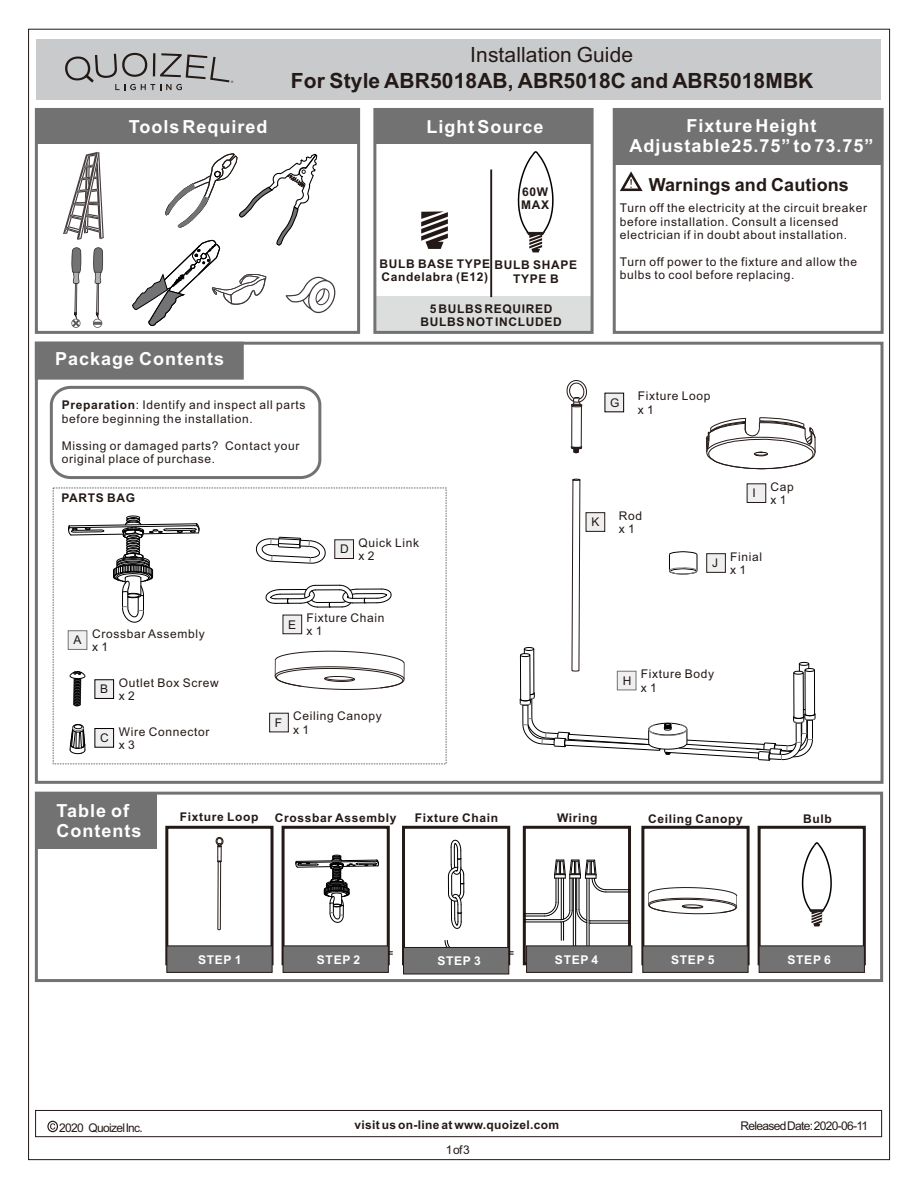
<style>
.page{position:relative;width:918px;height:1188px;background:#fff}
.page>*{position:absolute;margin:0;border:0;box-sizing:border-box;transform-origin:0 0}
.t1{font:700 21px "Arial";letter-spacing:.005em;color:#231916}
.t2{font:21px "Arial";letter-spacing:.005em;color:#231916}
.t3{font:700 18px/20.1px "Arial";letter-spacing:.055em;color:#fff}
.t4{font:700 18px "Arial";letter-spacing:.005em;color:#231916}
.t5{font:12px/13.4px "Arial";letter-spacing:.055em;color:#231916}
.t6{font:700 12px/13.4px "Arial";letter-spacing:.055em;color:#231916}
.t7{font:12px "Arial";letter-spacing:-.055em;color:#231916}
.t8{font:700 12px "Arial";letter-spacing:.03em;color:#231916}
.t9{font:700 12px "Arial";letter-spacing:.055em;color:#fff}
.s1{font-weight:700}
</style>
<div class="page">
<div style="left:165px;top:826px;width:109px;height:139px;border:3px solid #231916"></div>
<div style="left:36px;top:39px;width:845px;height:61px;background:#c9cacb"></div>
<svg style="left:47px;top:1121px;width:11px;height:11px"></svg>
<div style="left:35px;top:1110px;width:847px;height:27px;border:1px solid #231916"></div>
<div style="left:35px;top:108px;width:325px;height:226px;border:3px solid #727272"></div>
<div style="left:36px;top:109px;width:323px;height:35px;background:#727272"></div>
<svg style="left:63px;top:152px;width:41px;height:88px"></svg>
<svg style="left:71px;top:247px;width:10px;height:81px"></svg>
<svg style="left:93px;top:247px;width:10px;height:81px"></svg>
<div style="left:613px;top:108px;width:271px;height:226px;border:3px solid #727272"></div>
<div style="left:614px;top:109px;width:268px;height:56px;background:#727272"></div>
<svg style="left:620px;top:171px;width:23px;height:20px"></svg>
<svg style="left:34px;top:341px;width:211px;height:40px;background:#7a7a7a"></svg>
<svg style="left:67px;top:630px;width:21px;height:20px"></svg>
<div style="left:35px;top:342px;width:849px;height:442px;border:3px solid #727272"></div>
<div style="left:36px;top:793px;width:121px;height:56px;background:#727272"></div>
<div style="left:35px;top:792px;width:848px;height:190px;border:3px solid #727272"></div>
<div style="left:282px;top:826px;width:108px;height:139px;border:3px solid #231916"></div>
<div style="left:402px;top:826px;width:108px;height:139px;border:3px solid #231916"></div>
<div style="left:641px;top:826px;width:109px;height:139px;border:3px solid #231916"></div>
<div style="left:758px;top:826px;width:108px;height:139px;border:3px solid #231916"></div>
<svg style="left:68px;top:515px;width:132px;height:108px"></svg>
<svg style="left:265px;top:584px;width:127px;height:24px"></svg>
<svg style="left:282px;top:614px;width:20px;height:21px"></svg>
<svg style="left:269px;top:712px;width:20px;height:21px"></svg>
<svg style="left:256px;top:536px;width:70px;height:28px"></svg>
<svg style="left:334px;top:539px;width:20px;height:20px"></svg>
<div style="left:50px;top:386px;width:271px;height:93px;border:3px solid #727272;border-radius:18px"></div>
<svg style="left:295px;top:854px;width:84px;height:69px"></svg>
<div style="left:523px;top:826px;width:108px;height:139px;border:3px solid #231916"></div>
<hr style="left:589px;top:878px;width:1px;height:80px;background:#050101">
<hr style="left:586px;top:878px;width:1px;height:83px;background:#050101">
<hr style="left:575px;top:878px;width:1px;height:86px;background:#050101">
<hr style="left:573px;top:878px;width:1px;height:86px;background:#050101">
<svg style="left:524px;top:859px;width:106px;height:81px"></svg>
<svg style="left:448px;top:839px;width:17px;height:90px"></svg>
<svg style="left:604px;top:392px;width:20px;height:21px"></svg>
<svg style="left:132px;top:153px;width:204px;height:174px"></svg>
<svg style="left:69px;top:671px;width:17px;height:36px"></svg>
<svg style="left:94px;top:679px;width:20px;height:20px"></svg>
<svg style="left:69px;top:724px;width:17px;height:30px"></svg>
<svg style="left:94px;top:728px;width:20px;height:20px"></svg>
<hr style="left:352px;top:952px;width:40px;height:1px;background:#050101">
<hr style="left:352px;top:954px;width:40px;height:1px;background:#050101">
<svg style="left:167px;top:946px;width:105px;height:27px;background:#6d6c6c"></svg>
<svg style="left:283px;top:946px;width:106px;height:27px;background:#6c6c6c"></svg>
<svg style="left:526px;top:946px;width:106px;height:27px;background:#6d6c6c"></svg>
<svg style="left:642px;top:946px;width:106px;height:27px;background:#6d6c6c"></svg>
<hr style="left:473px;top:952px;width:40px;height:1px;background:#050101">
<hr style="left:473px;top:954px;width:40px;height:1px;background:#050101">
<svg style="left:403px;top:940px;width:106px;height:34px"></svg>
<svg style="left:759px;top:946px;width:106px;height:27px;background:#6c6c6c"></svg>
<svg style="left:274px;top:650px;width:131px;height:40px"></svg>
<svg style="left:65px;top:53px;width:168px;height:37px"></svg>
<svg style="left:648px;top:887px;width:89px;height:27px"></svg>
<div style="left:375px;top:296px;width:217px;height:36px;background:#dcdddd"></div>
<div style="left:373px;top:108px;width:221px;height:226px;border:3px solid #727272"></div>
<div style="left:375px;top:109px;width:217px;height:35px;background:#727272"></div>
<svg style="left:490px;top:170px;width:2px;height:127px"></svg>
<svg style="left:421px;top:211px;width:27px;height:38px"></svg>
<svg style="left:517px;top:151px;width:37px;height:101px"></svg>
<hr style="left:218px;top:862px;width:1px;height:68px;background:#231916">
<hr style="left:220px;top:862px;width:1px;height:68px;background:#231916">
<svg style="left:216px;top:837px;width:7px;height:25px"></svg>
<svg style="left:801px;top:842px;width:31px;height:84px"></svg>
<svg style="left:706px;top:417px;width:110px;height:53px"></svg>
<hr style="left:571px;top:406px;width:1px;height:41px;background:#231916">
<hr style="left:581px;top:406px;width:1px;height:41px;background:#231916">
<svg style="left:566px;top:380px;width:21px;height:28px"></svg>
<svg style="left:570px;top:446px;width:13px;height:7px"></svg>
<svg style="left:519px;top:478px;width:297px;height:283px"></svg>
<h1 class="t2" style="left:470px;top:47px;width:164px">Installation Guide</h1>
<h2 class="t3" style="left:129px;top:118px;width:140px">Tools Required</h2>
<h2 class="t3" style="left:55px;top:351px;width:171px">Package Contents</h2>
<h1 class="t1" style="left:291px;top:73px;width:524px">For Style ABR5018AB, ABR5018C and ABR5018MBK</h1>
<h2 class="t3" style="left:427px;top:118px;width:118px">Light Source</h2>
<p class="t6" style="left:521px;top:186px;width:29px">60W<br>MAX</p>
<p class="t6" style="left:380px;top:258px;width:112px">BULB BASE TYPE<br>Candelabra (E12)</p>
<p class="t6" style="left:495px;top:259px;width:84px;text-align:center">BULB SHAPE<br>TYPE B</p>
<p class="t6" style="left:421px;top:303px;width:143px;text-align:center">5 BULBS REQUIRED<br>BULBS NOT INCLUDED</p>
<h2 class="t3" style="left:629px;top:117px;width:246px;text-align:center">Fixture Height<br>Adjustable25.75” to 73.75”</h2>
<h2 class="t4" style="left:649px;top:178px;width:202px">Warnings and Cautions</h2>
<p class="t5" style="left:620px;top:202px;width:249px">Turn off the electricity at the circuit breaker before installation. Consult a licensed electrician if in doubt about installation.</p>
<p class="t5" style="left:620px;top:256px;width:239px">Turn off power to the fixture and allow the bulbs to cool before replacing.</p>
<p class="t5" style="left:62px;top:400px;width:245px"><span class="s1">Preparation</span>: Identify and inspect all parts before beginning the installation.</p>
<p class="t5" style="left:62px;top:440px;width:239px">Missing or damaged parts? Contact your original place of purchase.</p>
<p class="t6" style="left:61px;top:492px;width:75px">PARTS BAG</p>
<p class="t5" style="left:74px;top:635px;width:10px">A</p>
<p class="t5" style="left:92px;top:628px;width:114px">Crossbar Assembly x 1</p>
<p class="t5" style="left:100px;top:684px;width:10px">B</p>
<p class="t5" style="left:119px;top:677px;width:102px">Outlet Box Screw x 2</p>
<p class="t5" style="left:100px;top:732px;width:10px">C</p>
<p class="t5" style="left:119px;top:726px;width:92px">Wire Connector x 3</p>
<p class="t5" style="left:340px;top:544px;width:10px">D</p>
<p class="t5" style="left:358px;top:537px;width:62px">Quick Link x 2</p>
<p class="t5" style="left:288px;top:619px;width:10px">E</p>
<p class="t5" style="left:307px;top:612px;width:80px">Fixture Chain x 1</p>
<p class="t5" style="left:275px;top:717px;width:9px">F</p>
<p class="t5" style="left:293px;top:710px;width:90px">Ceiling Canopy x 1</p>
<p class="t5" style="left:610px;top:397px;width:11px">G</p>
<p class="t5" style="left:638px;top:391px;width:74px">Fixture Loop x 1</p>
<p class="t5" style="left:591px;top:517px;width:10px">K</p>
<p class="t5" style="left:619px;top:510px;width:25px">Rod x 1</p>
<p class="t5" style="left:752px;top:488px;width:5px">I</p>
<p class="t5" style="left:771px;top:481px;width:25px">Cap x 1</p>
<p class="t5" style="left:712px;top:558px;width:7px">J</p>
<p class="t5" style="left:730px;top:551px;width:33px">Finial x 1</p>
<p class="t5" style="left:623px;top:675px;width:10px">H</p>
<p class="t5" style="left:641px;top:668px;width:75px">Fixture Body x 1</p>
<h2 class="t3" style="left:56px;top:802px;width:86px">Table of<br>Contents</h2>
<p class="t6" style="left:180px;top:811px;width:80px">Fixture Loop</p>
<p class="t6" style="left:275px;top:812px;width:123px">Crossbar Assembly</p>
<p class="t6" style="left:415px;top:812px;width:85px">Fixture Chain</p>
<p class="t6" style="left:648px;top:813px;width:96px">Ceiling Canopy</p>
<p class="t6" style="left:803px;top:813px;width:30px">Bulb</p>
<p class="t6" style="left:557px;top:812px;width:42px">Wiring</p>
<p class="t9" style="left:198px;top:955px;width:45px">STEP 1</p>
<p class="t9" style="left:317px;top:955px;width:45px">STEP 2</p>
<p class="t9" style="left:437px;top:957px;width:45px">STEP 3</p>
<p class="t9" style="left:555px;top:955px;width:45px">STEP 4</p>
<p class="t9" style="left:671px;top:955px;width:45px">STEP 5</p>
<p class="t9" style="left:788px;top:955px;width:45px">STEP 6</p>
<p class="t7" style="left:59px;top:1123px;width:85px">2020 Quoizel Inc.</p>
<p class="t8" style="left:354px;top:1120px;width:206px">visit us on-line at www.quoizel.com</p>
<p class="t7" style="left:741px;top:1122px;width:129px">Released Date: 2020-06-11</p>
<p class="t5" style="left:446px;top:1144px;width:25px">1 of 3</p>
</div>
